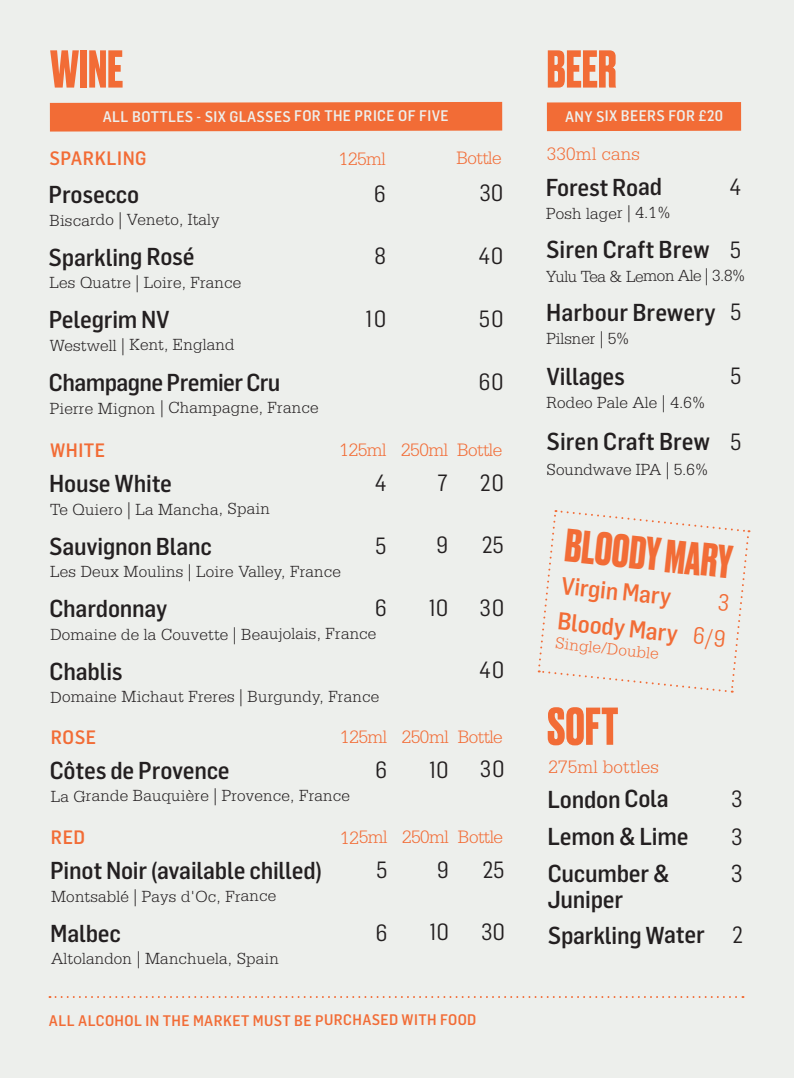
<style>
.page{position:relative;width:794px;height:1078px;background:#fff}
.page>*{position:absolute;margin:0;border:0;box-sizing:border-box;transform-origin:0 0}
.t1{font:700 50px "Druk";letter-spacing:.01em;color:#f26c36}
.t2{font:700 44px "Druk";color:#f26c36}
.t3{font:500 24px "Flama Semicondensed";letter-spacing:-.015em;color:#231f20}
.t4{font:500 24px "Flama Semicondensed";color:#f26c36}
.t5{font:24px "Flama Semicondensed Trial";color:#231f20}
.t6{font:23px "Flama Semicondensed Trial";letter-spacing:.045em;color:#231f20}
.t7{font:300 19px "Serifa Std";letter-spacing:-.03em;color:#f26c36}
.t8{font:500 19px "Flama Semicondensed";letter-spacing:.02em;color:#f26c36}
.t9{font:300 19px "Serifa Std";letter-spacing:.005em;color:#f26c36}
.t10{font:300 17px "Serifa Std";letter-spacing:.005em;color:#231f20}
.t11{font:300 17px "Serifa Std";letter-spacing:-.03em;color:#231f20}
.t12{font:300 17px "Serifa Std";color:#f26c36}
.t13{font:500 15px "Flama Semicondensed";letter-spacing:.02em;color:#edefec}
.t14{font:500 15px "Flama Semicondensed";letter-spacing:.02em;color:#f26c36}
.s1{font-family:"Flama Semicondensed Trial";font-weight:400;font-size:23px}
</style>
<div class="page">
<div style="left:0;top:0;width:794px;height:1077px;background:#edefec"></div>
<div style="left:547px;top:102px;width:194px;height:29px;background:#f26c36"></div>
<div style="left:50px;top:102px;width:452px;height:29px;background:#f26c36"></div>
<svg style="left:56px;top:996px;width:687px;height:1px"></svg>
<svg style="left:537px;top:510px;width:213px;height:183px"></svg>
<h1 class="t1" style="left:50px;top:35px;width:74px">WINE</h1>
<h1 class="t1" style="left:547px;top:35px;width:71px">BEER</h1>
<p class="t13" style="left:103px;top:106px;width:347px">ALL BOTTLES - SIX GLASSES FOR THE PRICE OF FIVE</p>
<p class="t13" style="left:565px;top:106px;width:160px">ANY SIX BEERS FOR £20</p>
<p class="t8" style="left:49px;top:146px;width:99px">SPARKLING</p>
<p class="t7" style="left:456px;top:147px;width:47px">Bottle</p>
<h3 class="t3" style="left:48px;top:179px;width:92px">Prosecco</h3>
<p class="t10" style="left:50px;top:210px;width:172px">Biscardo | Veneto, Italy</p>
<p class="t7" style="left:339px;top:148px;width:48px">125ml</p>
<h3 class="t6" style="left:479px;top:178px;width:25px">30</h3>
<h3 class="t6" style="left:374px;top:179px;width:13px">6</h3>
<h3 class="t3" style="left:49px;top:241px;width:148px">Sparkling Rosé</h3>
<h3 class="t6" style="left:478px;top:241px;width:26px">40</h3>
<p class="t10" style="left:50px;top:273px;width:193px">Les Quatre | Loire, France</p>
<h3 class="t3" style="left:49px;top:304px;width:123px">Pelegrim NV</h3>
<h3 class="t6" style="left:365px;top:304px;width:22px">10</h3>
<h3 class="t6" style="left:479px;top:303px;width:26px">50</h3>
<p class="t10" style="left:50px;top:335px;width:186px">Westwell | Kent, England</p>
<h3 class="t3" style="left:49px;top:367px;width:233px">Champagne Premier Cru</h3>
<h3 class="t6" style="left:479px;top:366px;width:26px">60</h3>
<p class="t10" style="left:50px;top:398px;width:270px">Pierre Mignon | Champagne, France</p>
<h3 class="t6" style="left:374px;top:241px;width:13px">8</h3>
<p class="t8" style="left:50px;top:438px;width:57px">WHITE</p>
<p class="t7" style="left:340px;top:439px;width:164px">125ml 250ml Bottle</p>
<h3 class="t3" style="left:49px;top:468px;width:125px">House White</h3>
<p class="t10" style="left:50px;top:499px;width:221px">Te Quiero | La Mancha, Spain</p>
<h3 class="t6" style="left:375px;top:468px;width:13px">4</h3>
<h3 class="t6" style="left:437px;top:468px;width:12px">7</h3>
<h3 class="t6" style="left:480px;top:467px;width:25px">20</h3>
<h3 class="t6" style="left:375px;top:530px;width:13px">5</h3>
<h3 class="t6" style="left:436px;top:530px;width:13px">9</h3>
<h3 class="t6" style="left:482px;top:530px;width:23px">25</h3>
<h3 class="t3" style="left:49px;top:530px;width:164px">Sauvignon Blanc</h3>
<p class="t10" style="left:50px;top:562px;width:292px">Les Deux Moulins | Loire Valley, France</p>
<h3 class="t3" style="left:49px;top:593px;width:120px">Chardonnay</h3>
<h3 class="t6" style="left:479px;top:592px;width:26px">30</h3>
<p class="t10" style="left:50px;top:624px;width:327px">Domaine de la Couvette | Beaujolais, France</p>
<h3 class="t3" style="left:50px;top:655px;width:75px">Chablis</h3>
<h3 class="t6" style="left:479px;top:655px;width:26px">40</h3>
<p class="t10" style="left:51px;top:687px;width:330px">Domaine Michaut Freres | Burgundy, France</p>
<h3 class="t6" style="left:375px;top:593px;width:13px">6</h3>
<h3 class="t6" style="left:429px;top:592px;width:21px">10</h3>
<p class="t8" style="left:51px;top:724px;width:47px">ROSE</p>
<p class="t7" style="left:340px;top:726px;width:164px">125ml 250ml Bottle</p>
<h3 class="t3" style="left:50px;top:754px;width:182px">Côtes de Provence</h3>
<p class="t10" style="left:51px;top:786px;width:301px">La Grande Bauquière | Provence, France</p>
<h3 class="t6" style="left:375px;top:754px;width:13px">6</h3>
<h3 class="t6" style="left:429px;top:754px;width:21px">10</h3>
<h3 class="t6" style="left:480px;top:754px;width:26px">30</h3>
<p class="t8" style="left:51px;top:825px;width:36px">RED</p>
<p class="t7" style="left:341px;top:826px;width:164px">125ml 250ml Bottle</p>
<h3 class="t3" style="left:50px;top:854px;width:273px">Pinot Noir (available chilled)</h3>
<p class="t10" style="left:51px;top:886px;width:227px">Montsablé | Pays d'Oc, France</p>
<h3 class="t3" style="left:50px;top:917px;width:72px">Malbec</h3>
<h3 class="t6" style="left:376px;top:917px;width:13px">6</h3>
<h3 class="t6" style="left:429px;top:917px;width:21px">10</h3>
<h3 class="t6" style="left:481px;top:917px;width:25px">30</h3>
<p class="t10" style="left:51px;top:948px;width:229px">Altolandon | Manchuela, Spain</p>
<h3 class="t6" style="left:376px;top:854px;width:13px">5</h3>
<h3 class="t6" style="left:437px;top:854px;width:13px">9</h3>
<h3 class="t6" style="left:483px;top:854px;width:23px">25</h3>
<p class="t14" style="left:49px;top:1010px;width:429px">ALL ALCOHOL IN THE MARKET MUST BE PURCHASED WITH FOOD</p>
<p class="t9" style="left:547px;top:143px;width:95px">330ml cans</p>
<h3 class="t3" style="left:546px;top:171px;width:118px">Forest Road</h3>
<p class="t10" style="left:546px;top:203px;width:126px">Posh lager | 4.1%</p>
<h3 class="t6" style="left:729px;top:172px;width:13px">4</h3>
<h3 class="t3" style="left:546px;top:234px;width:165px">Siren Craft Brew</h3>
<h3 class="t6" style="left:730px;top:235px;width:13px">5</h3>
<p class="t11" style="left:546px;top:266px;width:201px">Yulu Tea &amp; Lemon Ale | 3.8%</p>
<h3 class="t3" style="left:546px;top:296px;width:171px">Harbour Brewery</h3>
<p class="t10" style="left:546px;top:329px;width:85px">Pilsner | 5%</p>
<h3 class="t3" style="left:546px;top:361px;width:80px">Villages</h3>
<p class="t10" style="left:546px;top:393px;width:160px">Rodeo Pale Ale | 4.6%</p>
<h3 class="t3" style="left:546px;top:426px;width:165px">Siren Craft Brew</h3>
<p class="t10" style="left:546px;top:460px;width:163px">Soundwave IPA | 5.6%</p>
<h3 class="t6" style="left:730px;top:297px;width:13px">5</h3>
<h3 class="t6" style="left:730px;top:361px;width:13px">5</h3>
<h3 class="t6" style="left:730px;top:426px;width:13px">5</h3>
<h2 class="t2" style="left:568px;top:515px;width:169px;rotate:6deg">BLOODY MARY</h2>
<h3 class="t4" style="left:563px;top:570px;width:112px;rotate:6deg">Virgin Mary</h3>
<h3 class="t4" style="left:559px;top:605px;width:122px;rotate:6deg">Bloody Mary</h3>
<p class="t12" style="left:556px;top:633px;width:106px;rotate:6deg">Single/Double</p>
<h1 class="t1" style="left:547px;top:692px;width:72px">SOFT</h1>
<p class="t9" style="left:548px;top:756px;width:112px">275ml bottles</p>
<h3 class="t3" style="left:547px;top:783px;width:123px">London Cola</h3>
<h3 class="t6" style="left:731px;top:784px;width:13px">3</h3>
<h3 class="t3" style="left:547px;top:820px;width:142px">Lemon &amp; Lime</h3>
<h3 class="t6" style="left:731px;top:821px;width:13px">3</h3>
<h3 class="t3" style="left:547px;top:857px;width:123px">Cucumber &amp;</h3>
<h3 class="t5" style="left:731px;top:858px;width:13px">3</h3>
<h3 class="t3" style="left:548px;top:883px;width:77px">Juniper</h3>
<h3 class="t3" style="left:548px;top:919px;width:197px">Sparkling Water <span class="s1">2</span></h3>
</div>
